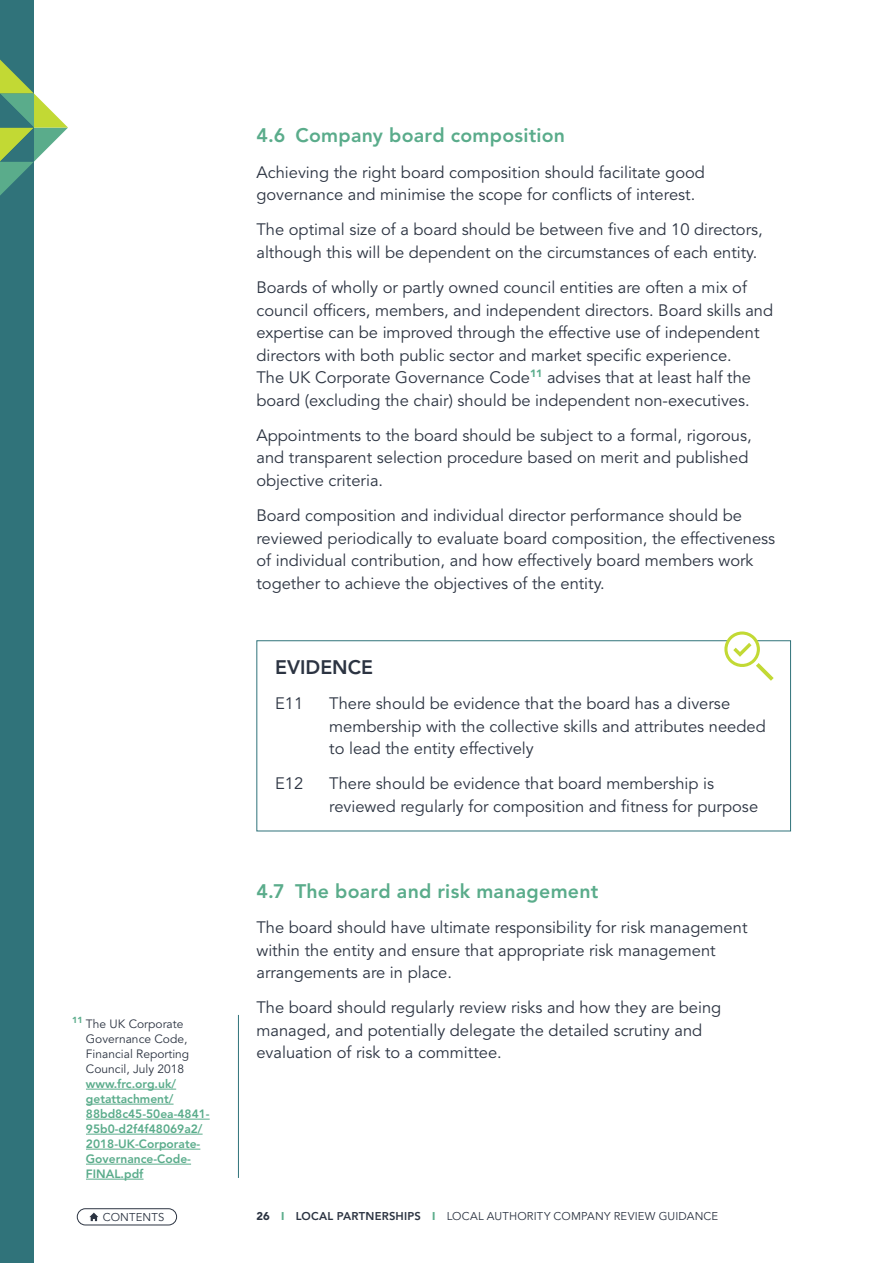
<style>
.page{position:relative;width:893px;height:1263px;background:#fff}
.page>*{position:absolute;margin:0;border:0;box-sizing:border-box;transform-origin:0 0}
.text{font:800 19.5px "Avenir LT Std";letter-spacing:.015em;color:#5aac8b}
.H3-evidence{font:800 19.5px "Avenir LT Std";color:#2c3442}
.text-2{font:16.5px/22.5px "Avenir LT Std";color:#2c3442}
.text-FN{font:800 12px/15px "Avenir LT Std";color:#5aac8b}
.t1{font:11.25px "Avenir LT Std";letter-spacing:.015em;color:#2c3442}
.s1{font-weight:400;color:#2c3442}
.s2{font-weight:900}
.s3{font-weight:900;color:#5aac8b}
.s4{font-weight:800}
</style>
<div class="page">
<div style="left:0;top:0;width:34px;height:1263px;background:#30737a"></div>
<svg style="left:0;top:60px;width:68px;height:135px"></svg>
<div style="left:77px;top:1208px;width:100px;height:17px;border:1px solid #2c3442;border-radius:8px"></div>
<svg style="left:89px;top:1212px;width:9px;height:9px"></svg>
<div style="left:256px;top:640px;width:535px;height:191px;border:1px solid #30737a"></div>
<svg style="left:723px;top:631px;width:51px;height:50px"></svg>
<hr style="left:86px;top:1089px;width:90px;height:1px;background:#5aac8b">
<hr style="left:86px;top:1104px;width:88px;height:1px;background:#5aac8b">
<hr style="left:86px;top:1119px;width:124px;height:1px;background:#5aac8b">
<hr style="left:86px;top:1134px;width:117px;height:1px;background:#5aac8b">
<hr style="left:86px;top:1149px;width:114px;height:1px;background:#5aac8b">
<hr style="left:86px;top:1164px;width:105px;height:1px;background:#5aac8b">
<hr style="left:86px;top:1179px;width:58px;height:1px;background:#5aac8b">
<hr style="left:238px;top:1015px;width:1px;height:163px;background:#30737a">
<h2 class="text" style="left:256px;top:124px;width:310px">4.6 Company board composition</h2>
<p class="text-2" style="left:256px;top:161px;width:450px">Achieving the right board composition should facilitate good governance and minimise the scope for conflicts of interest.</p>
<p class="text-2" style="left:256px;top:219px;width:508px">The optimal size of a board should be between five and 10 directors, although this will be dependent on the circumstances of each entity.</p>
<p class="text-2" style="left:256px;top:277px;width:518px">Boards of wholly or partly owned council entities are often a mix of council officers, members, and independent directors. Board skills and expertise can be improved through the effective use of independent directors with both public sector and market specific experience.<br>The UK Corporate Governance Code<sup>11</sup> advises that at least half the board (excluding the chair) should be independent non-executives.</p>
<p class="text-2" style="left:256px;top:424px;width:497px">Appointments to the board should be subject to a formal, rigorous, and transparent selection procedure based on merit and published objective criteria.</p>
<p class="text-2" style="left:256px;top:505px;width:520px">Board composition and individual director performance should be reviewed periodically to evaluate board composition, the effectiveness of individual contribution, and how effectively board members work together to achieve the objectives of the entity.</p>
<p class="text-FN" style="left:86px;top:1016px;width:125px;text-indent:-14px"><sup>11</sup> <span class="s1">The UK Corporate<br>Governance Code,<br>Financial Reporting<br>Council, July 2018 </span>www.frc.org.uk/ getattachment/<br>88bd8c45-50ea-4841-<br>95b0-d2f4f48069a2/<br>2018-UK-Corporate-<br>Governance-Code-<br>FINAL.pdf</p>
<p class="H3-evidence" style="left:275px;top:655px;width:99px">EVIDENCE</p>
<p class="text-2" style="left:275px;top:693px;width:30px">E11</p>
<p class="text-2" style="left:329px;top:693px;width:438px">There should be evidence that the board has a diverse membership with the collective skills and attributes needed to lead the entity effectively</p>
<p class="text-2" style="left:275px;top:773px;width:30px">E12</p>
<p class="text-2" style="left:329px;top:773px;width:430px">There should be evidence that board membership is reviewed regularly for composition and fitness for purpose</p>
<p class="text" style="left:256px;top:879px;width:343px">4.7 The board and risk management</p>
<p class="text-2" style="left:256px;top:916px;width:492px">The board should have ultimate responsibility for risk management within the entity and ensure that appropriate risk management arrangements are in place.</p>
<p class="text-2" style="left:256px;top:997px;width:466px">The board should regularly review risks and how they are being managed, and potentially delegate the detailed scrutiny and evaluation of risk to a committee.</p>
<p class="t1" style="left:103px;top:1211px;width:63px">CONTENTS</p>
<p class="t1" style="left:256px;top:1210px;width:463px"><span class="s2">26</span> <span class="s3">I</span> <span class="s4">LOCAL PARTNERSHIPS</span> <span class="s3">I</span> LOCAL AUTHORITY COMPANY REVIEW GUIDANCE</p>
</div>
